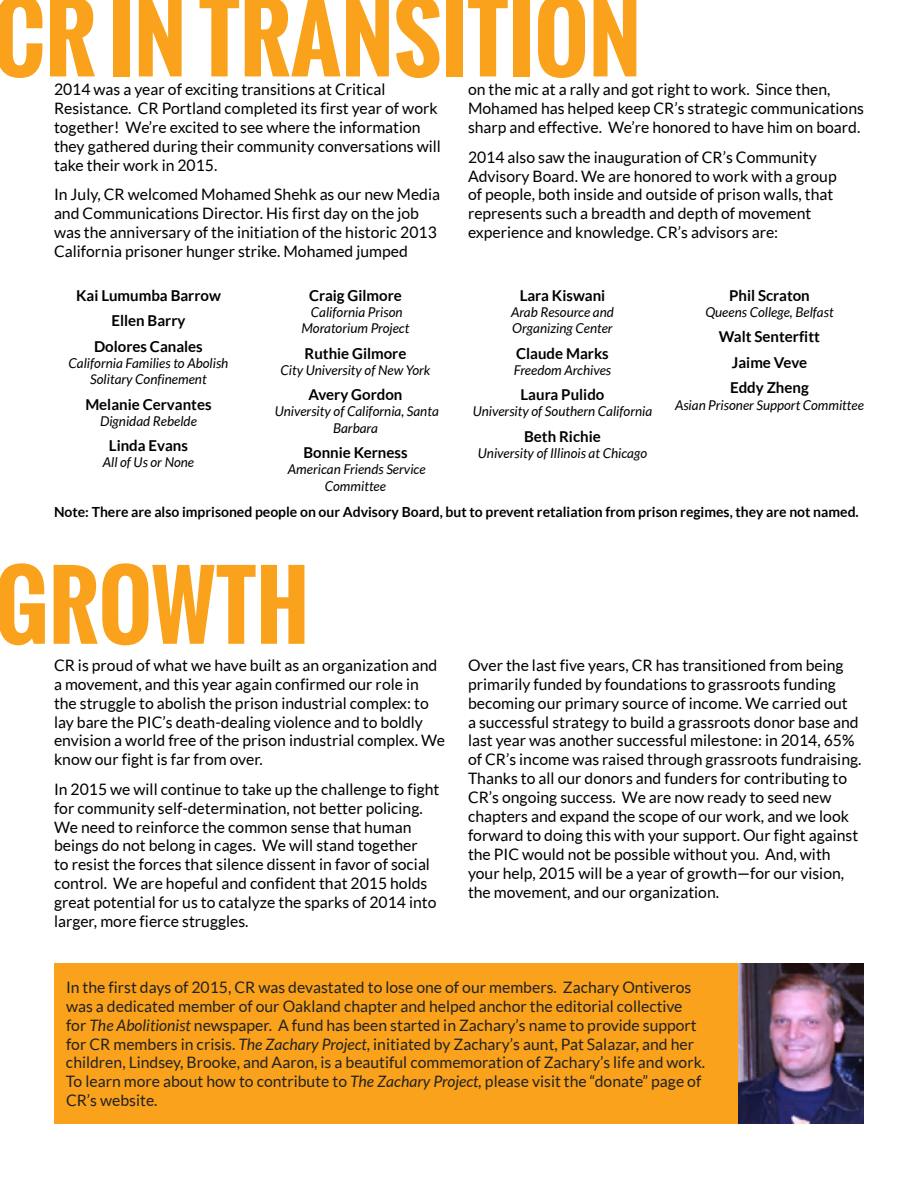
<style>
.page{position:relative;width:918px;height:1188px;background:#fff}
.page>*{position:absolute;margin:0;border:0;box-sizing:border-box;transform-origin:0 0}
.t1{font:700 91.5px "Oswald";color:#faa21b}
.t2{font:700 89.7px "Oswald";color:#faa21b}
.t3{font:15.75px/18.9px "Lato";color:#000}
.t4{font:15.75px/18.9px "Lato";color:#222}
.t5{font:700 15px/25.5px "Lato";color:#000;text-align:center}
.t6{font:700 13.95px "Lato";color:#000}
.t7{font:italic 13.5px/16.2px "Lato";color:#000;text-align:center}
.s1{font-style:italic}
</style>
<div class="page">
<div style="left:54px;top:963px;width:810px;height:161px;background:#faa21b"></div>
<img style="left:738px;top:963px;width:126px;height:161px">
<h1 class="t1" style="left:-7px;top:-31px;width:650px">CR IN TRANSITION</h1>
<p class="t3" style="left:54px;top:81px;width:388px">2014 was a year of exciting transitions at Critical Resistance. CR Portland completed its first year of work together! We’re excited to see where the information they gathered during their community conversations will take their work in 2015.</p>
<p class="t3" style="left:54px;top:186px;width:388px">In July, CR welcomed Mohamed Shehk as our new Media and Communications Director. His first day on the job was the anniversary of the initiation of the historic 2013<br>California prisoner hunger strike. Mohamed jumped</p>
<p class="t5" style="left:76px;top:283px;width:146px">Kai Lumumba Barrow<br>Ellen Barry<br>Dolores Canales</p>
<p class="t7" style="left:69px;top:355px;width:161px">California Families to Abolish<br>Solitary Confinement</p>
<p class="t5" style="left:85px;top:392px;width:128px">Melanie Cervantes</p>
<p class="t7" style="left:100px;top:413px;width:98px">Dignidad Rebelde</p>
<p class="t5" style="left:109px;top:434px;width:81px">Linda Evans</p>
<p class="t7" style="left:103px;top:455px;width:93px">All of Us or None</p>
<p class="t5" style="left:309px;top:283px;width:94px">Craig Gilmore</p>
<p class="t7" style="left:302px;top:304px;width:109px">California Prison<br>Moratorium Project</p>
<p class="t5" style="left:305px;top:341px;width:103px">Ruthie Gilmore</p>
<p class="t7" style="left:281px;top:362px;width:151px">City University of New York</p>
<p class="t5" style="left:309px;top:383px;width:95px">Avery Gordon</p>
<p class="t7" style="left:275px;top:404px;width:166px">University of California, Santa<br>Barbara</p>
<p class="t5" style="left:303px;top:441px;width:106px">Bonnie Kerness</p>
<p class="t7" style="left:288px;top:462px;width:139px">American Friends Service<br>Committee</p>
<p class="t3" style="left:468px;top:81px;width:397px">on the mic at a rally and got right to work. Since then,<br>Mohamed has helped keep CR’s strategic communications sharp and effective. We’re honored to have him on board.</p>
<p class="t3" style="left:468px;top:148px;width:370px">2014 also saw the inauguration of CR’s Community Advisory Board. We are honored to work with a group of people, both inside and outside of prison walls, that represents such a breadth and depth of movement experience and knowledge. CR’s advisors are:</p>
<p class="t5" style="left:520px;top:283px;width:87px">Lara Kiswani</p>
<p class="t7" style="left:511px;top:304px;width:104px;text-align:left">Arab Resource and<br>Organizing Center</p>
<p class="t5" style="left:516px;top:341px;width:94px">Claude Marks</p>
<p class="t7" style="left:514px;top:362px;width:99px">Freedom Archives</p>
<p class="t5" style="left:521px;top:383px;width:85px">Laura Pulido</p>
<p class="t7" style="left:473px;top:404px;width:181px">University of Southern California</p>
<p class="t5" style="left:524px;top:424px;width:78px">Beth Richie</p>
<p class="t7" style="left:478px;top:446px;width:171px">University of Illinois at Chicago</p>
<p class="t5" style="left:729px;top:283px;width:82px">Phil Scraton</p>
<p class="t7" style="left:705px;top:304px;width:130px">Queens College, Belfast</p>
<p class="t5" style="left:719px;top:325px;width:102px">Walt Senterfitt<br>Jaime Veve<br>Eddy Zheng</p>
<p class="t7" style="left:675px;top:397px;width:190px">Asian Prisoner Support Committee</p>
<p class="t6" style="left:54px;top:506px;width:806px">Note: There are also imprisoned people on our Advisory Board, but to prevent retaliation from prison regimes, they are not named.</p>
<h2 class="t2" style="left:-5px;top:539px;width:316px">GROWTH</h2>
<p class="t3" style="left:54px;top:656px;width:393px">CR is proud of what we have built as an organization and a movement, and this year again confirmed our role in the struggle to abolish the prison industrial complex: to lay bare the PIC’s death-dealing violence and to boldly envision a world free of the prison industrial complex. We know our fight is far from over.</p>
<p class="t3" style="left:54px;top:780px;width:387px">In 2015 we will continue to take up the challenge to fight for community self-determination, not better policing.<br>We need to reinforce the common sense that human beings do not belong in cages. We will stand together<br>to resist the forces that silence dissent in favor of social control. We are hopeful and confident that 2015 holds great potential for us to catalyze the sparks of 2014 into larger, more fierce struggles.</p>
<p class="t3" style="left:468px;top:656px;width:395px">Over the last five years, CR has transitioned from being primarily funded by foundations to grassroots funding becoming our primary source of income. We carried out<br>a successful strategy to build a grassroots donor base and last year was another successful milestone: in 2014, 65% of CR’s income was raised through grassroots fundraising.<br>Thanks to all our donors and funders for contributing to CR’s ongoing success. We are now ready to seed new chapters and expand the scope of our work, and we look forward to doing this with your support. Our fight against the PIC would not be possible without you. And, with your help, 2015 will be a year of growth—for our vision, the movement, and our organization.</p>
<p class="t4" style="left:66px;top:978px;width:641px">In the first days of 2015, CR was devastated to lose one of our members. Zachary Ontiveros was a dedicated member of our Oakland chapter and helped anchor the editorial collective for <span class="s1">The Abolitionist</span> newspaper. A fund has been started in Zachary’s name to provide support for CR members in crisis. <span class="s1">The Zachary Project</span>, initiated by Zachary’s aunt, Pat Salazar, and her children, Lindsey, Brooke, and Aaron, is a beautiful commemoration of Zachary’s life and work.<br>To learn more about how to contribute to <span class="s1">The Zachary Project,</span> please visit the “donate” page of CR’s website.</p>
</div>
